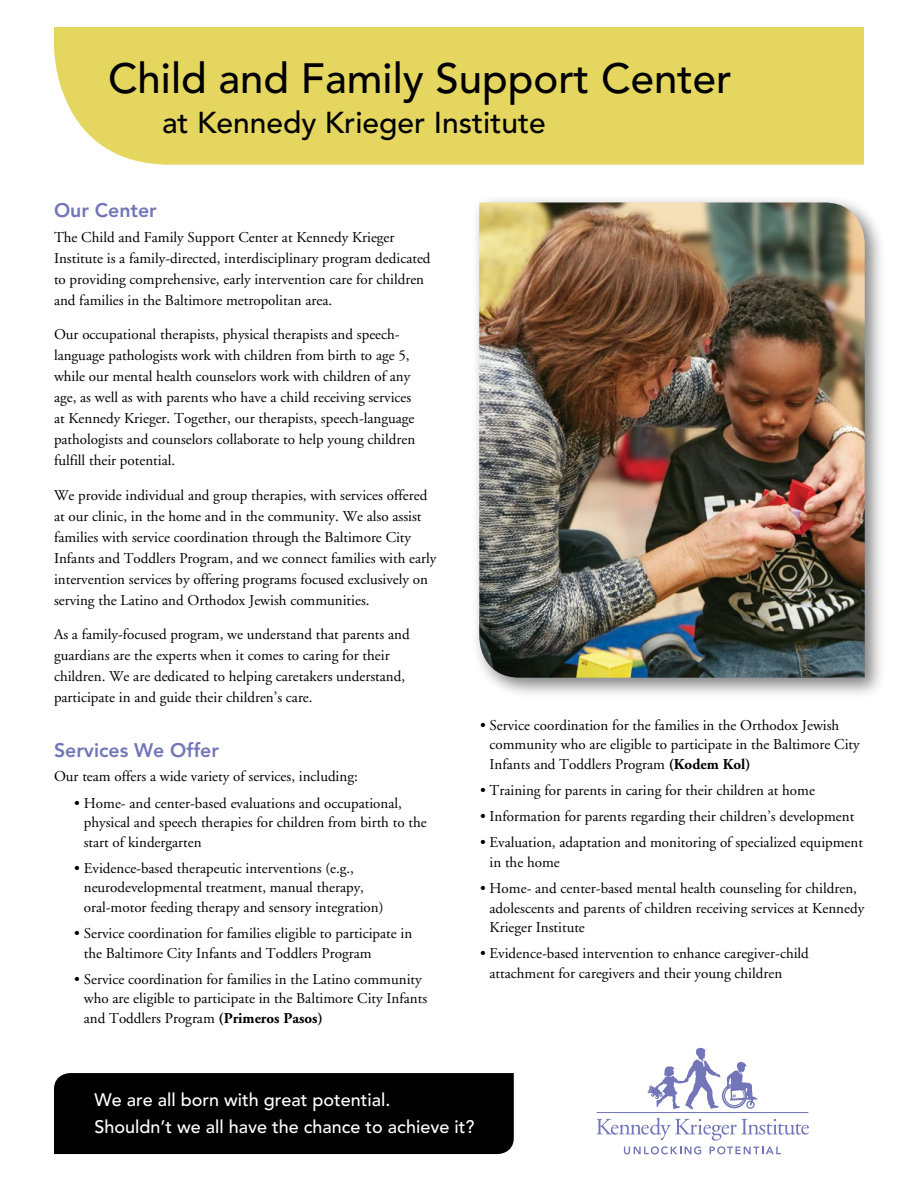
<style>
.page{position:relative;width:918px;height:1188px;background:#fff}
.page>*{position:absolute;margin:0;border:0;box-sizing:border-box;transform-origin:0 0}
.t1{font:500 42px "Avenir";color:#000}
.t2{font:500 30px "Avenir";color:#000}
.t3{font:800 19.5px "Avenir";color:#7275b7}
.t4{font:500 18px/27px "Avenir";color:#fff}
.t5{font:15px/21px "Adobe Garamond";color:#000}
.s1{font-weight:700}
</style>
<div class="page">
<div style="left:54px;top:27px;width:810px;height:138px;background:#e5d660"></div>
<div style="left:54px;top:1073px;width:460px;height:81px;background:#000"></div>
<svg style="left:648px;top:1048px;width:110px;height:61px"></svg>
<hr style="left:597px;top:1112px;width:211px;height:1px;background:#7275b7">
<svg style="left:596px;top:1118px;width:213px;height:36px"></svg>
<div style="left:471px;top:194px;width:415px;height:505px;background:#000;opacity:.5"></div>
<img style="left:479px;top:202px;width:386px;height:476px">
<h1 class="t1" style="left:108px;top:54px;width:625px">Child and Family Support Center</h1>
<h2 class="t2" style="left:162px;top:106px;width:385px">at Kennedy Krieger Institute</h2>
<h3 class="t3" style="left:54px;top:199px;width:104px">Our Center</h3>
<p class="t5" style="left:54px;top:227px;width:378px">The Child and Family Support Center at Kennedy Krieger Institute is a family-directed, interdisciplinary program dedicated to providing comprehensive, early intervention care for children and families in the Baltimore metropolitan area.</p>
<p class="t5" style="left:54px;top:324px;width:363px">Our occupational therapists, physical therapists and speech&shy;language pathologists work with children from birth to age 5, while our mental health counselors work with children of any age, as well as with parents who have a child receiving services at Kennedy Krieger. Together, our therapists, speech-language pathologists and counselors collaborate to help young children fulfill their potential.</p>
<p class="t5" style="left:54px;top:485px;width:384px">We provide individual and group therapies, with services offered at our clinic, in the home and in the community. We also assist families with service coordination through the Baltimore City Infants and Toddlers Program, and we connect families with early intervention services by offering programs focused exclusively on serving the Latino and Orthodox Jewish communities.</p>
<p class="t5" style="left:54px;top:624px;width:357px">As a family-focused program, we understand that parents and guardians are the experts when it comes to caring for their children. We are dedicated to helping caretakers understand, participate in and guide their children’s care.</p>
<h3 class="t3" style="left:54px;top:739px;width:167px">Services We Offer</h3>
<p class="t5" style="left:54px;top:766px;width:305px">Our team offers a wide variety of services, including:</p>
<p class="t5" style="left:84px;top:793px;width:344px;line-height:19.5px;text-indent:-10px">• Home- and center-based evaluations and occupational, physical and speech therapies for children from birth to the start of kindergarten</p>
<p class="t5" style="left:84px;top:859px;width:301px;line-height:19.5px;text-indent:-10px">• Evidence-based therapeutic interventions (e.g., neurodevelopmental treatment, manual therapy, oral-motor feeding therapy and sensory integration)</p>
<p class="t5" style="left:84px;top:924px;width:330px;line-height:19.5px;text-indent:-10px">• Service coordination for families eligible to participate in the Baltimore City Infants and Toddlers Program</p>
<p class="t5" style="left:84px;top:970px;width:345px;line-height:19.5px;text-indent:-10px">• Service coordination for families in the Latino community who are eligible to participate in the Baltimore City Infants and Toddlers Program <span class="s1">(Primeros Pasos)</span></p>
<p class="t5" style="left:490px;top:716px;width:372px;line-height:19.5px;text-indent:-10px">• Service coordination for the families in the Orthodox Jewish community who are eligible to participate in the Baltimore City<br>Infants and Toddlers Program <span class="s1">(Kodem Kol)</span></p>
<p class="t5" style="left:480px;top:780px;width:336px">• Training for parents in caring for their children at home</p>
<p class="t5" style="left:480px;top:806px;width:376px">• Information for parents regarding their children’s development</p>
<p class="t5" style="left:490px;top:833px;width:375px;line-height:19.5px;text-indent:-10px">• Evaluation, adaptation and monitoring of specialized equipment in the home</p>
<p class="t5" style="left:490px;top:879px;width:376px;line-height:19.5px;text-indent:-10px">• Home- and center-based mental health counseling for children, adolescents and parents of children receiving services at Kennedy<br>Krieger Institute</p>
<p class="t5" style="left:490px;top:944px;width:321px;line-height:19.5px;text-indent:-10px">• Evidence-based intervention to enhance caregiver-child attachment for caregivers and their young children</p>
<p class="t4" style="left:94px;top:1087px;width:381px">We are all born with great potential.<br>Shouldn’t we all have the chance to achieve it?</p>
</div>
